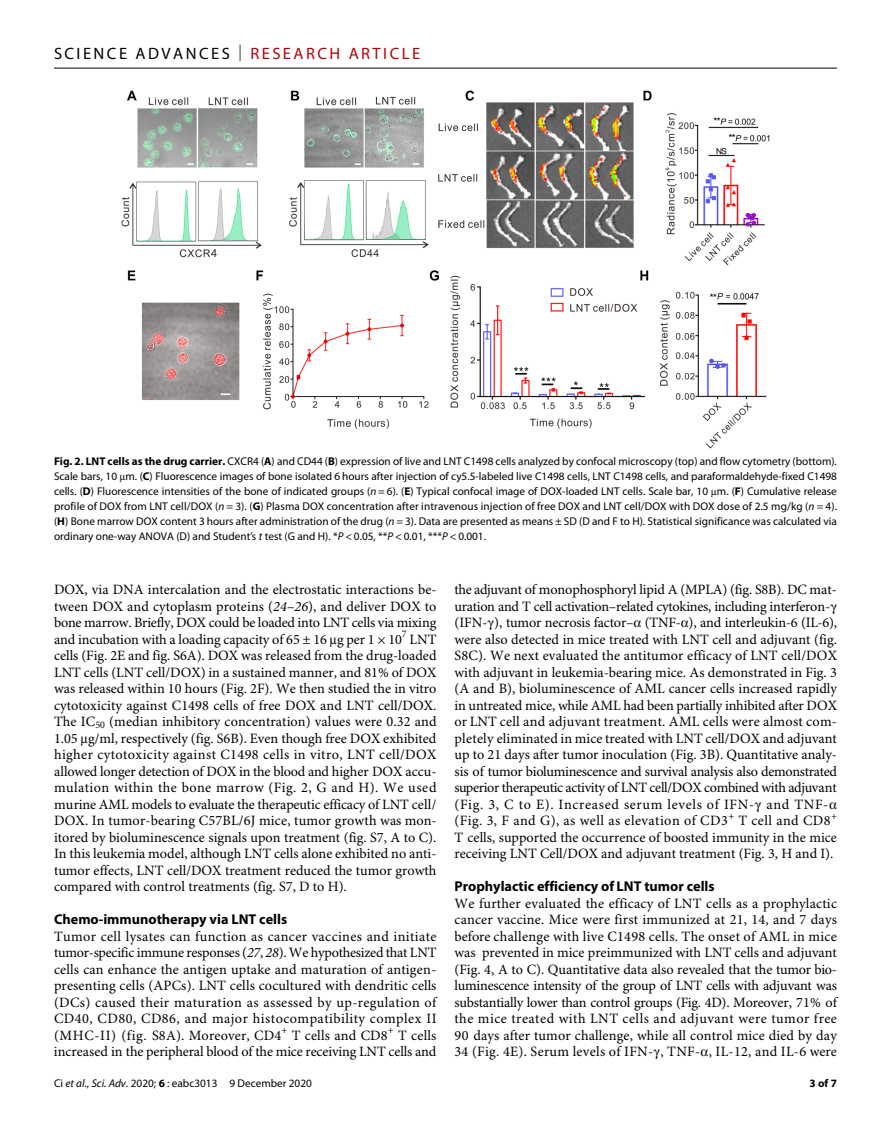
<style>
.page{position:relative;width:891px;height:1134px;background:#fff}
.page>*{position:absolute;margin:0;border:0;box-sizing:border-box;transform-origin:0 0}
.t1{font:16.5px "Myriad Pro";letter-spacing:.15em;color:#000}
.t2{font:14.25px/16.5px "Minion Pro";color:#000;text-align:justify}
.t3{font:700 14.25px "Myriad Pro";color:#000}
.t4{font:11.25px/15px "Myriad Pro";color:#000;text-align:justify}
.t5{font:700 11.25px "Myriad Pro";color:#000}
.s1{font-weight:300}
.s2{color:#b10508}
.s3{font-weight:700}
.s4{font-style:italic}
</style>
<div class="page">
<hr style="left:54px;top:68px;width:783px;height:1px;background:#000">
<img style="left:122px;top:90px;width:648px;height:358px">
<p class="t1" style="left:54px;top:40px;width:368px">SCIENCE ADVANCES <span class="s1">|</span> <span class="s2">RESEARCH ARTICLE</span></p>
<p class="t4" style="left:54px;top:454px;width:785px"><span class="s3">Fig. 2. LNT cells as the drug carrier.</span> CXCR4 (<span class="s3">A</span>) and CD44 (<span class="s3">B</span>) expression of live and LNT C1498 cells analyzed by confocal microscopy (top) and flow cytometry (bottom).<br>Scale bars, 10 m. (<span class="s3">C</span>) Fluorescence images of bone isolated 6 hours after injection of cy5.5-labeled live C1498 cells, LNT C1498 cells, and paraformaldehyde-fixed C1498 cells. (<span class="s3">D</span>) Fluorescence intensities of the bone of indicated groups (<span class="s4">n</span> = 6). (<span class="s3">E</span>) Typical confocal image of DOX-loaded LNT cells. Scale bar, 10 m. (<span class="s3">F</span>) Cumulative release profile of DOX from LNT cell/DOX (<span class="s4">n</span> = 3). (<span class="s3">G</span>) Plasma DOX concentration after intravenous injection of free DOX and LNT cell/DOX with DOX dose of 2.5 mg/kg (<span class="s4">n</span> = 4). (<span class="s3">H</span>) Bone marrow DOX content 3 hours after administration of the drug (<span class="s4">n</span> = 3). Data are presented as means ± SD (D and F to H). Statistical significance was calculated via ordinary one-way ANOVA (D) and Student’s <span class="s4">t</span> test (G and H). *<span class="s4">P</span> &lt; 0.05, **<span class="s4">P</span> &lt; 0.01, ***<span class="s4">P</span> &lt; 0.001.</p>
<p class="t2" style="left:54px;top:583px;width:384px">DOX, via DNA intercalation and the electrostatic interactions be&shy;tween DOX and cytoplasm proteins (<span class="s4">24</span>–<span class="s4">26</span>), and deliver DOX to bone marrow. Briefly, DOX could be loaded into LNT cells via mixing and incubation with a loading capacity of 65 ± 16 g per 1 × 10<sup>7</sup> LNT cells (Fig. 2E and fig. S6A). DOX was released from the drug-loaded LNT cells (LNT cell/DOX) in a sustained manner, and 81% of DOX was released within 10 hours (Fig. 2F). We then studied the in vitro cytotoxicity against C1498 cells of free DOX and LNT cell/DOX.<br>The IC<sub>50</sub> (median inhibitory concentration) values were 0.32 and 1.05 g/ml, respectively (fig. S6B). Even though free DOX exhibited higher cytotoxicity against C1498 cells in vitro, LNT cell/DOX allowed longer detection of DOX in the blood and higher DOX accu&shy;mulation within the bone marrow (Fig. 2, G and H). We used murine AML models to evaluate the therapeutic efficacy of LNT cell/ DOX. In tumor-bearing C57BL/6J mice, tumor growth was mon&shy;itored by bioluminescence signals upon treatment (fig. S7, A to C).<br>In this leukemia model, although LNT cells alone exhibited no anti&shy;tumor effects, LNT cell/DOX treatment reduced the tumor growth compared with control treatments (fig. S7, D to H).</p>
<p class="t3" style="left:54px;top:908px;width:235px">Chemo-immunotherapy via LNT cells</p>
<p class="t2" style="left:54px;top:929px;width:384px">Tumor cell lysates can function as cancer vaccines and initiate tumor-specific immune responses (<span class="s4">27</span>, <span class="s4">28</span>). We hypothesized that LNT cells can enhance the antigen uptake and maturation of antigen&shy;presenting cells (APCs). LNT cells cocultured with dendritic cells (DCs) caused their maturation as assessed by up-regulation of CD40, CD80, CD86, and major histocompatibility complex II (MHC-II) (fig. S8A). Moreover, CD4<sup>+</sup> T cells and CD8<sup>+</sup> T cells increased in the peripheral blood of the mice receiving LNT cells and</p>
<p class="t4" style="left:54px;top:1076px;width:259px">Ci <span class="s4">et al</span>., <span class="s4">Sci. Adv.</span> 2020; <span class="s3">6</span> : eabc3013 9 December 2020</p>
<p class="t2" style="left:454px;top:583px;width:384px;text-align:left">the adjuvant of monophosphoryl lipid A (MPLA) (fig. S8B). DC mat&shy;uration and T cell activation–related cytokines, including interferon-(IFN- ), tumor necrosis factor– (TNF- ), and interleukin-6 (IL-6), were also detected in mice treated with LNT cell and adjuvant (fig.<br>S8C). We next evaluated the antitumor efficacy of LNT cell/DOX with adjuvant in leukemia-bearing mice. As demonstrated in Fig. 3 (A and B), bioluminescence of AML cancer cells increased rapidly in untreated mice, while AML had been partially inhibited after DOX or LNT cell and adjuvant treatment. AML cells were almost com&shy;pletely eliminated in mice treated with LNT cell/DOX and adjuvant up to 21 days after tumor inoculation (Fig. 3B). Quantitative analy&shy;sis of tumor bioluminescence and survival analysis also demonstrated superior therapeutic activity of LNT cell/DOX combined with adjuvant (Fig. 3, C to E). Increased serum levels of IFN- and TNF-(Fig. 3, F and G), as well as elevation of CD3<sup>+</sup> T cell and CD8<sup>+ </sup>T cells, supported the occurrence of boosted immunity in the mice receiving LNT Cell/DOX and adjuvant treatment (Fig. 3, H and I).</p>
<p class="t3" style="left:455px;top:875px;width:262px">Prophylactic efficiency of LNT tumor cells</p>
<p class="t2" style="left:455px;top:896px;width:384px">We further evaluated the efficacy of LNT cells as a prophylactic cancer vaccine. Mice were first immunized at 21, 14, and 7 days before challenge with live C1498 cells. The onset of AML in mice was prevented in mice preimmunized with LNT cells and adjuvant (Fig. 4, A to C). Quantitative data also revealed that the tumor bio&shy;luminescence intensity of the group of LNT cells with adjuvant was substantially lower than control groups (Fig. 4D). Moreover, 71% of the mice treated with LNT cells and adjuvant were tumor free 90 days after tumor challenge, while all control mice died by day 34 (Fig. 4E). Serum levels of IFN- , TNF- , IL-12, and IL-6 were</p>
<p class="t5" style="left:810px;top:1074px;width:29px">3 of 7</p>
</div>
